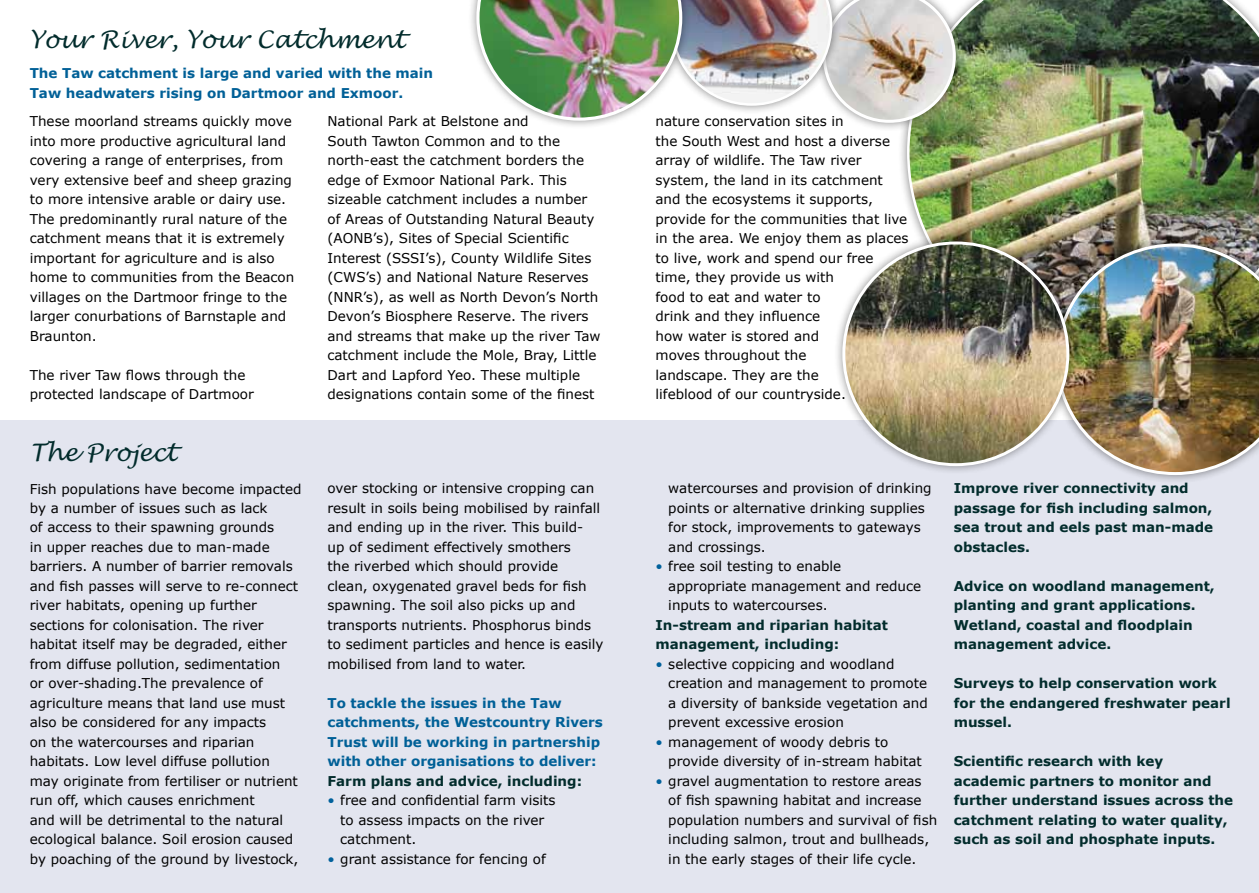
<style>
.page{position:relative;width:1259px;height:893px;background:#fff}
.page>*{position:absolute;margin:0;border:0;box-sizing:border-box;transform-origin:0 0}
.t1{font:italic 24px "Lucida Handwriting";color:#022c2c}
.t2{font:13.5px/19.5px "Verdana";color:#000}
.t3{font:700 13.5px/19.5px "Verdana";color:#022c2c}
.t4{font:700 13.5px/19.5px "Verdana";color:#006097}
.s1{color:#01619c}
</style>
<div class="page">
<div style="left:0;top:421px;width:1259px;height:472px;background:#e3e5ef"></div>
<img style="left:907px;top:0;width:352px;height:234px">
<div style="left:1047px;top:234px;width:212px;height:250px;background:#000;opacity:.45"></div>
<img style="left:1078px;top:243px;width:181px;height:232px">
<div style="left:814px;top:0;width:150px;height:132px;background:#000;opacity:.45"></div>
<div style="left:467px;top:0;width:224px;height:130px;background:#000;opacity:.45"></div>
<img style="left:476px;top:0;width:480px;height:123px">
<div style="left:833px;top:233px;width:245px;height:242px;background:#000;opacity:.45"></div>
<img style="left:844px;top:243px;width:224px;height:222px">
<h1 class="t1" style="left:30px;top:25px;width:376px">Your River, Your Catchment</h1>
<p class="t4" style="left:30px;top:63px;width:405px">The Taw catchment is large and varied with the main<br>Taw headwaters rising on Dartmoor and Exmoor.</p>
<p class="t2" style="left:327px;top:111px;width:274px">National Park at Belstone and<br>South Tawton Common and to the north-east the catchment borders the edge of Exmoor National Park. This sizeable catchment includes a number of Areas of Outstanding N atural Beauty (AONB’s), Sites of Special Scientific Interest (SSSI’s), County Wildlife Sites (CWS’s) and N ational N ature Reserves (NN R’s), as well as North Devon’s North Devon’s Biosphere Reserve. The rivers and streams that make up the river Taw catchment include the Mole, Bray, Little Dart and Lapford Yeo. These multiple designations contain some of the finest</p>
<p class="t2" style="left:655px;top:111px;width:254px">nature conservation sites in<br>the South West and host a diverse array of wildlife. The Taw river system, the land in its catchment and the ecosystems it supports, provide for the communities that live in the area. We enjoy them as places to live, work and spend our free time, they provide us with<br>food to eat and water to<br>drink and they influence<br>how water is stored and<br>moves throughout the<br>landscape. They are the<br>lifeblood of our countryside.</p>
<p class="t2" style="left:30px;top:111px;width:266px">These moorland streams quickly move into more productive agricultural land covering a range of enterprises, from very extensive beef and sheep grazing to more intensive arable or dairy use.<br>The predominantly rural nature of the catchment means that it is extremely important for agriculture and is also home to communities from the Beacon villages on the Dartmoor fringe to the larger conurbations of Barnstaple and Braunton.</p>
<p class="t2" style="left:30px;top:365px;width:226px">The river Taw flows through the protected landscape of Dartmoor</p>
<h1 class="t1" style="left:30px;top:437px;width:148px">The Project</h1>
<p class="t2" style="left:30px;top:478px;width:273px">Fish populations have become impacted by a number of issues such as lack<br>of access to their spawning grounds<br>in upper reaches due to man-made barriers. A number of barrier removals and fish passes will serve to re-connect river habitats, opening up further sections for colonisation. The river habitat itself may be degraded, either from diffuse pollution, sedimentation<br>or over-shading.The prevalence of agriculture means that land use must also be considered for any impacts<br>on the watercourses and riparian habitats. Low level diffuse pollution may originate from fertiliser or nutrient run off, which causes enrichment<br>and will be detrimental to the natural ecological balance. Soil erosion caused by poaching of the ground by livestock,</p>
<p class="t2" style="left:327px;top:478px;width:277px">over stocking or intensive cropping can result in soils being mobilised by rainfall and ending up in the river. This build&shy;up of sediment effectively smothers<br>the riverbed which should provide<br>clean, oxygenated gravel beds for fish spawning. The soil also picks up and transports nutrients. Phosphorus binds to sediment particles and hence is easily mobilised from land to water.</p>
<p class="t4" style="left:327px;top:693px;width:277px">To tackle the issues in the Taw catchments, the Westcountry Rivers Trust will be working in partnership with other organisations to deliver:</p>
<p class="t3" style="left:327px;top:771px;width:256px">Farm plans and advice, including:</p>
<p class="t2" style="left:340px;top:790px;width:217px;text-indent:-13px"><span class="s1">•</span> free and confidential farm visits to assess impacts on the river catchment.</p>
<p class="t2" style="left:327px;top:849px;width:220px"><span class="s1">•</span> grant assistance for fencing of</p>
<p class="t2" style="left:668px;top:478px;width:265px">watercourses and provision of drinking points or alternative drinking supplies for stock, improvements to gateways and crossings.</p>
<p class="t2" style="left:668px;top:556px;width:254px;text-indent:-13px"><span class="s1">•</span> free soil testing to enable appropriate management and reduce inputs to watercourses.</p>
<p class="t3" style="left:655px;top:615px;width:234px">In-stream and riparian habitat management, including:</p>
<p class="t2" style="left:668px;top:654px;width:261px;text-indent:-13px"><span class="s1">•</span> selective coppicing and woodland creation and management to promote a diversity of bankside vegetation and prevent excessive erosion</p>
<p class="t2" style="left:668px;top:732px;width:255px;text-indent:-13px"><span class="s1">•</span> management of woody debris to provide diversity of in-stream habitat</p>
<p class="t2" style="left:668px;top:771px;width:270px;text-indent:-13px"><span class="s1">•</span> gravel augmentation to restore areas of fish spawning habitat and increase population numbers and survival of fish including salmon, trout and bullheads, in the early stages of their life cycle.</p>
<p class="t3" style="left:953px;top:478px;width:261px">Improve river connectivity and passage for fish including salmon, sea trout and eels past man-made obstacles.</p>
<p class="t3" style="left:953px;top:576px;width:263px">Advice on woodland management, planting and grant applications.<br>Wetland, coastal and floodplain management advice.</p>
<p class="t3" style="left:953px;top:673px;width:278px">Surveys to help conservation work for the endangered freshwater pearl mussel.</p>
<p class="t3" style="left:953px;top:751px;width:281px">Scientific research with key academic partners to monitor and further understand issues across the catchment relating to water quality, such as soil and phosphate inputs.</p>
</div>
